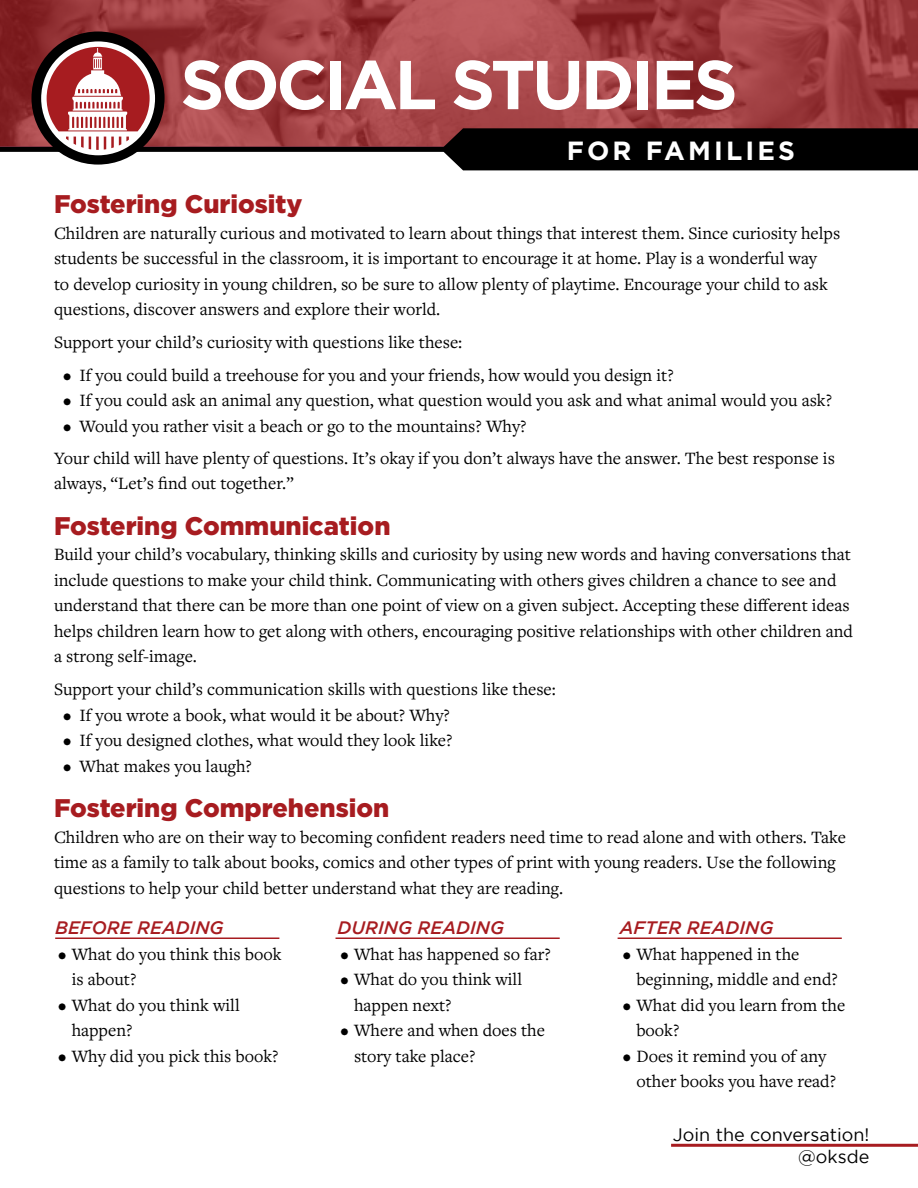
<style>
.page{position:relative;width:918px;height:1188px;background:#fff}
.page>*{position:absolute;margin:0;border:0;box-sizing:border-box;transform-origin:0 0}
.t1{font:700 69px "Gotham";letter-spacing:-.05em;color:#fff}
.t2{font:700 26.25px "Gotham";letter-spacing:.12em;color:#fff}
.Paragraph_Style_2{font:900 25.5px "Gotham";color:#a71c20}
.Paragraph_Style_1{font:18px/25.5px "Freight Text Pro";color:#000}
.Paragraph_Style_1-2{font:italic 500 18px "Gotham";color:#a71c20}
.t3{font:18px/21.6px "Gotham";color:#000;text-align:right}
</style>
<div class="page">
<svg style="left:0;top:0;width:918px;height:47px;background:#9f3e40"></svg>
<svg style="left:31px;top:31px;width:134px;height:134px"></svg>
<svg style="left:0;top:47px;width:918px;height:123px;background:#894547"></svg>
<hr style="left:671px;top:1144px;width:247px;height:3px;background:#a71c20">
<hr style="left:55px;top:938px;width:224px;height:1px;background:#a71c20">
<hr style="left:336px;top:938px;width:224px;height:1px;background:#a71c20">
<hr style="left:618px;top:938px;width:224px;height:1px;background:#a71c20">
<h1 class="t1" style="left:180px;top:39px;width:559px">SOCIAL STUDIES</h1>
<h2 class="t2" style="left:567px;top:133px;width:230px">FOR FAMILIES</h2>
<p class="Paragraph_Style_2" style="left:54px;top:190px;width:250px">Fostering Curiosity</p>
<p class="Paragraph_Style_1" style="left:54px;top:220px;width:788px">Children are naturally curious and motivated to learn about things that interest them. Since curiosity helps students be successful in the classroom, it is important to encourage it at home. Play is a wonderful way<br>to develop curiosity in young children, so be sure to allow plenty of playtime. Encourage your child to ask questions, discover answers and explore their world.</p>
<p class="Paragraph_Style_1" style="left:54px;top:329px;width:410px">Support your child’s curiosity with questions like these:</p>
<p class="Paragraph_Style_1" style="left:63px;top:361px;width:612px">• If you could build a treehouse for you and your friends, how would you design it?</p>
<p class="Paragraph_Style_1" style="left:63px;top:387px;width:771px">• If you could ask an animal any question, what question would you ask and what animal would you ask?</p>
<p class="Paragraph_Style_1" style="left:63px;top:412px;width:465px">• Would you rather visit a beach or go to the mountains? Why?</p>
<p class="Paragraph_Style_1" style="left:54px;top:445px;width:782px">Your child will have plenty of questions. It’s okay if you don’t always have the answer. The best response is always, “Let’s find out together.”</p>
<p class="Paragraph_Style_2" style="left:54px;top:511px;width:338px">Fostering Communication</p>
<p class="Paragraph_Style_1" style="left:54px;top:541px;width:801px">Build your child’s vocabulary, thinking skills and curiosity by using new words and having conversations that include questions to make your child think. Communicating with others gives children a chance to see and understand that there can be more than one point of view on a given subject. Accepting these different ideas helps children learn how to get along with others, encouraging positive relationships with other children and a strong self-image.</p>
<p class="Paragraph_Style_1" style="left:54px;top:676px;width:503px">Support your child’s communication skills with questions like these:</p>
<p class="Paragraph_Style_1" style="left:63px;top:702px;width:388px">• If you wrote a book, what would it be about? Why?</p>
<p class="Paragraph_Style_1" style="left:63px;top:727px;width:391px">• If you designed clothes, what would they look like?</p>
<p class="Paragraph_Style_1" style="left:63px;top:753px;width:191px">• What makes you laugh?</p>
<p class="Paragraph_Style_2" style="left:54px;top:794px;width:337px">Fostering Comprehension</p>
<p class="Paragraph_Style_1" style="left:54px;top:824px;width:794px">Children who are on their way to becoming confident readers need time to read alone and with others. Take time as a family to talk about books, comics and other types of print with young readers. Use the following questions to help your child better understand what they are reading.</p>
<p class="Paragraph_Style_1-2" style="left:55px;top:917px;width:170px">BEFORE READING</p>
<p class="Paragraph_Style_1" style="left:72px;top:940px;width:211px;text-indent:-14px">• What do you think this book is about?</p>
<p class="Paragraph_Style_1" style="left:72px;top:991px;width:170px;text-indent:-14px">• What do you think will happen?</p>
<p class="Paragraph_Style_1" style="left:58px;top:1042px;width:222px">• Why did you pick this book?</p>
<p class="Paragraph_Style_1-2" style="left:338px;top:917px;width:168px">DURING READING</p>
<p class="Paragraph_Style_1" style="left:341px;top:940px;width:212px">• What has happened so far?</p>
<p class="Paragraph_Style_1" style="left:354px;top:966px;width:170px;text-indent:-14px">• What do you think will happen next?</p>
<p class="Paragraph_Style_1" style="left:354px;top:1017px;width:192px;text-indent:-14px">• Where and when does the story take place?</p>
<p class="Paragraph_Style_1-2" style="left:620px;top:917px;width:155px">AFTER READING</p>
<p class="Paragraph_Style_1" style="left:636px;top:940px;width:203px;text-indent:-14px">• What happened in the beginning, middle and end?</p>
<p class="Paragraph_Style_1" style="left:636px;top:991px;width:210px;text-indent:-14px">• What did you learn from the book?</p>
<p class="Paragraph_Style_1" style="left:636px;top:1042px;width:201px;text-indent:-14px">• Does it remind you of any other books you have read?</p>
<p class="t3" style="left:673px;top:1124px;width:198px">Join the conversation! @oksde</p>
</div>
